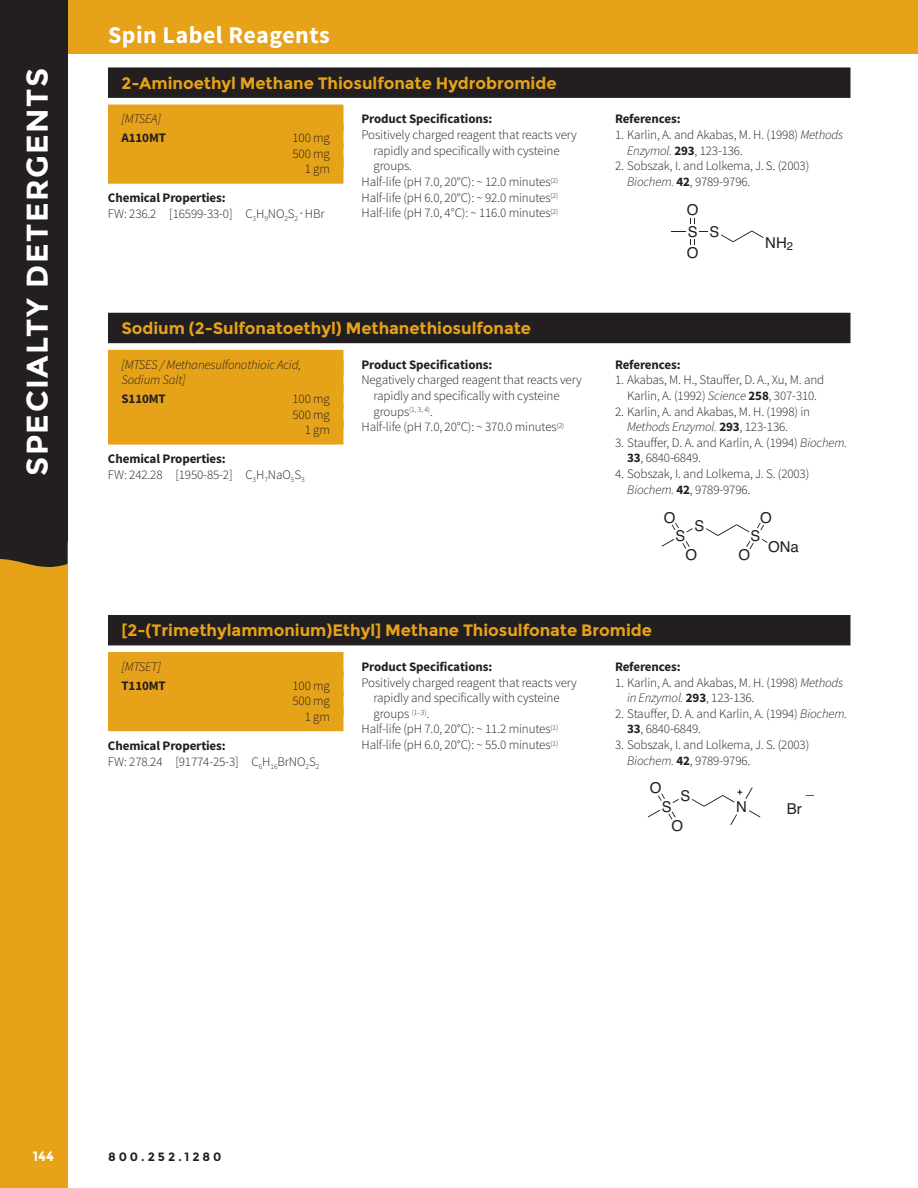
<style>
.page{position:relative;width:918px;height:1188px;background:#fff}
.page>*{position:absolute;margin:0;border:0;box-sizing:border-box;transform-origin:0 0}
.t1{font:700 30px "Montserrat";letter-spacing:.05em;color:#fff}
.t2{font:700 24px "Source Sans Pro";letter-spacing:.02em;color:#fff}
.t3{font:700 16.5px "Montserrat";color:#e6a218}
.t4{font:15px "Helvetica";color:#231f20}
.t5{font:700 13.5px "Montserrat";color:#fff}
.t6{font:300 13.05px/15.6px "Source Sans Pro";letter-spacing:-.01em;color:#231f20}
.t7{font:700 13.05px "Source Sans Pro";letter-spacing:-.01em;color:#231f20}
.t8{font:italic 300 13.05px/15.6px "Source Sans Pro";letter-spacing:-.01em;color:#231f20}
.t9{font:700 12px "Montserrat";letter-spacing:.25em;color:#231f20}
.s1{font-weight:700}
.s2{font-style:italic}
</style>
<div class="page">
<div style="left:54px;top:0;width:864px;height:54px;background:#e6a218"></div>
<div style="left:0;top:0;width:68px;height:1188px;background:#e6a218"></div>
<svg style="left:0;top:541px;width:67px;height:26px;background:#3a2e1f"></svg>
<div style="left:0;top:0;width:68px;height:541px;background:#231f20"></div>
<div style="left:108px;top:67px;width:742px;height:31px;background:#231f20"></div>
<div style="left:108px;top:105px;width:235px;height:25px;background:#e6a218"></div>
<div style="left:108px;top:123px;width:235px;height:26px;background:#e6a218"></div>
<div style="left:108px;top:143px;width:235px;height:25px;background:#e6a218"></div>
<div style="left:108px;top:158px;width:235px;height:26px;background:#e6a218"></div>
<div style="left:108px;top:313px;width:742px;height:30px;background:#231f20"></div>
<div style="left:108px;top:350px;width:235px;height:25px;background:#e6a218"></div>
<div style="left:108px;top:359px;width:235px;height:35px;background:#e6a218"></div>
<div style="left:108px;top:384px;width:235px;height:26px;background:#e6a218"></div>
<div style="left:108px;top:403px;width:235px;height:26px;background:#e6a218"></div>
<div style="left:108px;top:419px;width:235px;height:26px;background:#e6a218"></div>
<div style="left:108px;top:615px;width:742px;height:30px;background:#231f20"></div>
<div style="left:108px;top:652px;width:235px;height:26px;background:#e6a218"></div>
<div style="left:108px;top:671px;width:235px;height:25px;background:#e6a218"></div>
<div style="left:108px;top:690px;width:235px;height:26px;background:#e6a218"></div>
<div style="left:108px;top:706px;width:235px;height:25px;background:#e6a218"></div>
<svg style="left:671px;top:231px;width:15px;height:1px"></svg>
<svg style="left:721px;top:230px;width:43px;height:12px"></svg>
<svg style="left:690px;top:218px;width:5px;height:6px"></svg>
<svg style="left:690px;top:239px;width:5px;height:6px"></svg>
<svg style="left:686px;top:528px;width:7px;height:4px"></svg>
<svg style="left:706px;top:523px;width:62px;height:26px"></svg>
<svg style="left:672px;top:523px;width:7px;height:7px"></svg>
<svg style="left:682px;top:541px;width:8px;height:8px"></svg>
<svg style="left:662px;top:539px;width:12px;height:8px"></svg>
<svg style="left:673px;top:799px;width:6px;height:4px"></svg>
<svg style="left:658px;top:793px;width:7px;height:8px"></svg>
<svg style="left:668px;top:812px;width:8px;height:8px"></svg>
<svg style="left:648px;top:810px;width:12px;height:7px"></svg>
<svg style="left:692px;top:787px;width:68px;height:38px"></svg>
<h1 class="t1" style="left:20px;top:476px;width:409px;rotate:-90deg">SPECIALTY Detergents</h1>
<h2 class="t2" style="left:108px;top:19px;width:223px">Spin Label Reagents</h2>
<p class="t3" style="left:122px;top:73px;width:437px">2-Aminoethyl Methane Thiosulfonate Hydrobromide</p>
<p class="t8" style="left:122px;top:111px;width:41px">[MTSEA]</p>
<p class="t7" style="left:122px;top:129px;width:46px">A110MT</p>
<p class="t6" style="left:292px;top:130px;width:39px;text-align:right">100 mg<br>500 mg<br>1gm</p>
<p class="t6" style="left:108px;top:190px;width:218px"><span class="s1">Chemical Properties:<br></span>FW: 236.2 [16599-33-0] C<sub>3</sub>H<sub>9</sub>NO<sub>2</sub>S<sub>2</sub> <sup>•</sup> HBr</p>
<p class="t7" style="left:361px;top:111px;width:132px">Product Specifications:</p>
<p class="t6" style="left:361px;top:127px;width:217px">Positively charged reagent that reacts very</p>
<p class="t6" style="left:374px;top:143px;width:188px">rapidly and specifically with cysteine</p>
<p class="t6" style="left:374px;top:158px;width:38px">groups.</p>
<p class="t6" style="left:361px;top:174px;width:198px">Half-life (pH 7.0, 20°C): ~ 12.0 minutes<sup>(2)</sup></p>
<p class="t6" style="left:362px;top:189px;width:198px">Half-life (pH 6.0, 20°C): ~ 92.0 minutes<sup>(2)</sup></p>
<p class="t6" style="left:362px;top:205px;width:198px">Half-life (pH 7.0, 4°C): ~ 116.0 minutes<sup>(2)</sup></p>
<p class="t3" style="left:122px;top:318px;width:411px">Sodium (2-Sulfonatoethyl) Methanethiosulfonate</p>
<p class="t8" style="left:122px;top:357px;width:181px">[MTSES / Methanesulfonothioic Acid,<br>Sodium Salt]</p>
<p class="t7" style="left:122px;top:390px;width:46px">S110MT</p>
<p class="t6" style="left:292px;top:391px;width:39px;text-align:right">100 mg<br>500 mg<br>1gm</p>
<p class="t6" style="left:108px;top:451px;width:198px"><span class="s1">Chemical Properties:<br></span>FW: 242.28 [1950-85-2] C<sub>3</sub>H<sub>7</sub>NaO<sub>5</sub>S<sub>3</sub></p>
<p class="t7" style="left:362px;top:356px;width:132px">Product Specifications:</p>
<p class="t6" style="left:362px;top:372px;width:222px">Negatively charged reagent that reacts very</p>
<p class="t6" style="left:374px;top:388px;width:188px">rapidly and specifically with cysteine</p>
<p class="t6" style="left:374px;top:404px;width:59px">groups<sup>(1,</sup> <sup>3,</sup> <sup>4)</sup>.</p>
<p class="t6" style="left:361px;top:419px;width:204px">Half-life (pH 7.0, 20°C): ~ 370.0 minutes<sup>(2)</sup></p>
<p class="t7" style="left:615px;top:111px;width:67px">References:</p>
<p class="t6" style="left:627px;top:127px;width:218px;text-indent:-12px">1. Karlin, A. and Akabas, M. H. (1998) <span class="s2">Methods<br>Enzymol.</span> <span class="s1">293</span>, 123-136.</p>
<p class="t6" style="left:627px;top:158px;width:184px;text-indent:-12px">2. Sobszak, I. and Lolkema, J. S. (2003)<br><span class="s2">Biochem.</span> <span class="s1">42</span>, 9789-9796.</p>
<p class="t4" style="left:687px;top:198px;width:13px">O</p>
<p class="t4" style="left:687px;top:242px;width:13px">O</p>
<p class="t4" style="left:688px;top:220px;width:33px">S S</p>
<p class="t4" style="left:765px;top:231px;width:29px">NH<sub>2</sub></p>
<p class="t7" style="left:615px;top:356px;width:67px">References:</p>
<p class="t6" style="left:615px;top:372px;width:211px;text-align:center">1. Akabas, M. H., Stauffer, D. A., Xu, M. and<br>Karlin, A. (1992) <span class="s2">Science</span> <span class="s1">258</span>, 307-310.</p>
<p class="t6" style="left:627px;top:404px;width:185px;text-indent:-12px">2. Karlin, A. and Akabas, M. H. (1998) in<br><span class="s2">Methods Enzymol.</span> <span class="s1">293</span>, 123-136.</p>
<p class="t6" style="left:627px;top:435px;width:222px;text-indent:-12px">3. Stauffer, D. A. and Karlin, A. (1994) <span class="s2">Biochem.<br></span><span class="s1">33</span>, 6840-6849.</p>
<p class="t6" style="left:627px;top:466px;width:184px;text-indent:-12px">4. Sobszak, I. and Lolkema, J. S. (2003)<br><span class="s2">Biochem.</span> <span class="s1">42</span>, 9789-9796.</p>
<p class="t4" style="left:664px;top:506px;width:13px">O</p>
<p class="t4" style="left:676px;top:525px;width:12px">S</p>
<p class="t4" style="left:694px;top:514px;width:12px">S</p>
<p class="t4" style="left:685px;top:543px;width:13px">O</p>
<p class="t4" style="left:760px;top:506px;width:13px">O</p>
<p class="t4" style="left:750px;top:525px;width:12px">S</p>
<p class="t4" style="left:739px;top:543px;width:13px">O</p>
<p class="t4" style="left:768px;top:535px;width:32px">ONa</p>
<p class="t3" style="left:122px;top:621px;width:532px">[2-(Trimethylammonium)Ethyl] Methane Thiosulfonate Bromide</p>
<p class="t8" style="left:122px;top:659px;width:41px">[MTSET]</p>
<p class="t7" style="left:122px;top:677px;width:46px">T110MT</p>
<p class="t6" style="left:292px;top:678px;width:39px;text-align:right">100 mg<br>500 mg<br>1gm</p>
<p class="t6" style="left:108px;top:738px;width:213px"><span class="s1">Chemical Properties:<br></span>FW: 278.24 [91774-25-3] C<sub>6</sub>H<sub>16</sub>BrNO<sub>2</sub>S<sub>2</sub></p>
<p class="t7" style="left:362px;top:658px;width:132px">Product Specifications:</p>
<p class="t6" style="left:362px;top:675px;width:217px">Positively charged reagent that reacts very</p>
<p class="t6" style="left:374px;top:690px;width:188px">rapidly and specifically with cysteine</p>
<p class="t6" style="left:374px;top:706px;width:56px">groups <sup>(1–3)</sup>.</p>
<p class="t6" style="left:362px;top:721px;width:198px">Half-life (pH 7.0, 20°C): ~ 11.2 minutes<sup>(1)</sup></p>
<p class="t6" style="left:362px;top:737px;width:198px">Half-life (pH 6.0, 20°C): ~ 55.0 minutes<sup>(1)</sup></p>
<p class="t7" style="left:615px;top:658px;width:67px">References:</p>
<p class="t6" style="left:627px;top:675px;width:218px;text-indent:-12px">1. Karlin, A. and Akabas, M. H. (1998) <span class="s2">Methods in Enzymol.</span> <span class="s1">293</span>, 123-136.</p>
<p class="t6" style="left:627px;top:706px;width:222px;text-indent:-12px">2. Stauffer, D. A. and Karlin, A. (1994) <span class="s2">Biochem.<br></span><span class="s1">33</span>, 6840-6849.</p>
<p class="t6" style="left:627px;top:737px;width:184px;text-indent:-12px">3. Sobszak, I. and Lolkema, J. S. (2003)<br><span class="s2">Biochem.</span> <span class="s1">42</span>, 9789-9796.</p>
<p class="t4" style="left:650px;top:777px;width:13px">O</p>
<p class="t4" style="left:662px;top:795px;width:12px">S</p>
<p class="t4" style="left:680px;top:784px;width:12px">S</p>
<p class="t4" style="left:671px;top:814px;width:13px">O</p>
<p class="t4" style="left:736px;top:795px;width:12px">N</p>
<p class="t4" style="left:806px;top:777px;width:10px">_</p>
<p class="t4" style="left:787px;top:797px;width:16px">Br</p>
<p class="t5" style="left:33px;top:1148px;width:23px">144</p>
<p class="t9" style="left:108px;top:1150px;width:115px">800.252.1280</p>
</div>
